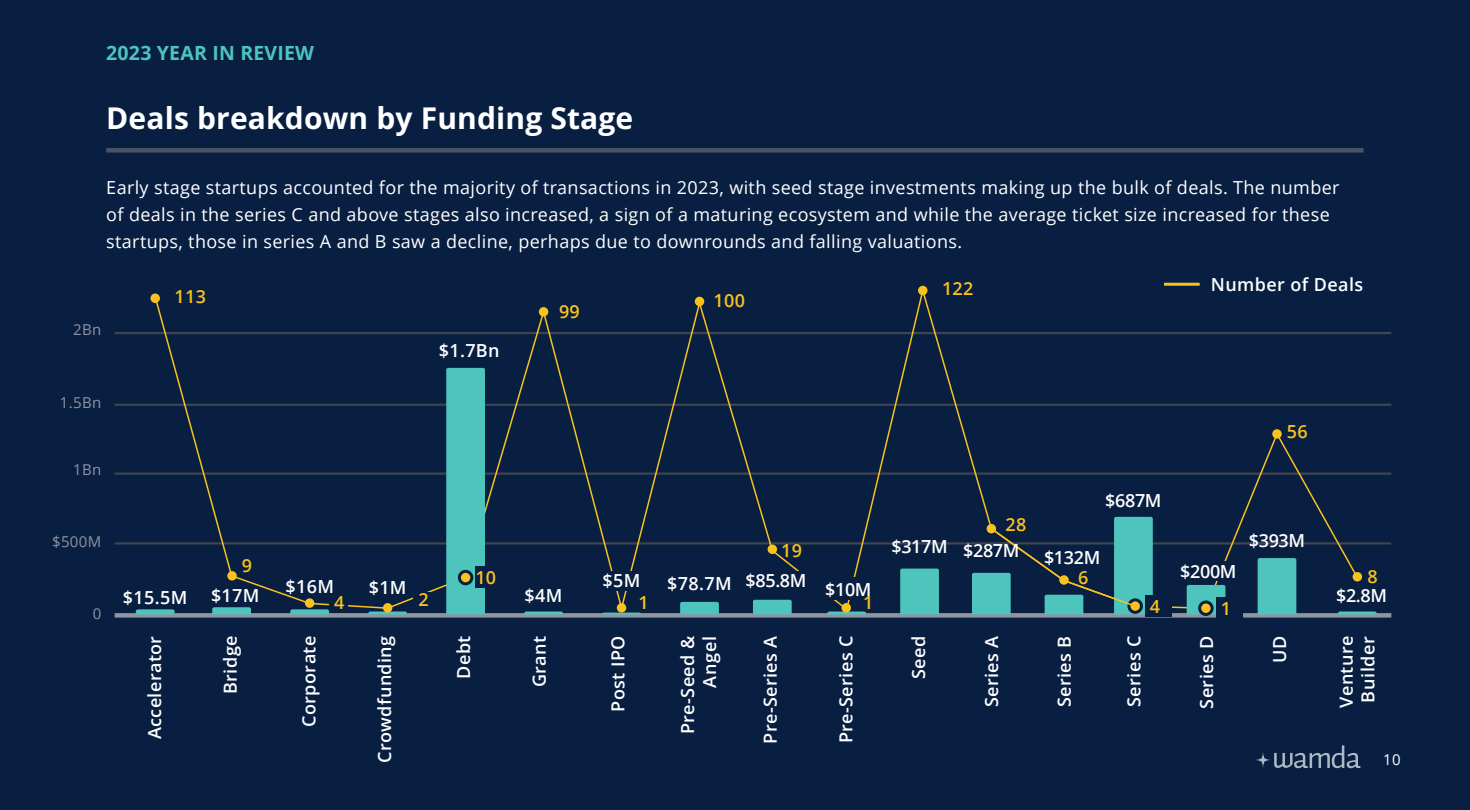
<style>
.page{position:relative;width:1470px;height:810px;background:#081f42}
.page>*{position:absolute;margin:0;border:0;box-sizing:border-box;transform-origin:0 0}
.t1{font:700 30px "Open Sans";letter-spacing:.005em;color:#fff}
.t2{font:700 19.5px "Open Sans";letter-spacing:.01em;color:#4dc5bc}
.t3{font:18px/27px "Open Sans";letter-spacing:.02em;color:#fff}
.t4{font:600 18px/21.8px "Open Sans";letter-spacing:.02em;color:#fff;text-align:right}
.t5{font:600 18px "Open Sans";color:#fff}
.t6{font:600 18px "Open Sans";letter-spacing:.02em;color:#fac21c}
.t7{font:600 18px "Open Sans";letter-spacing:.02em;color:#fff}
.t8{font:15px "Open Sans";letter-spacing:.02em;color:#8f94a1}
.t9{font:15px "Open Sans";color:#fff}
</style>
<div class="page">
<hr style="left:115px;top:332px;width:1276px;height:2px;background:#3f4451">
<hr style="left:115px;top:542px;width:1276px;height:3px;background:#3f4451">
<hr style="left:115px;top:404px;width:1276px;height:2px;background:#3f4451">
<hr style="left:115px;top:473px;width:1276px;height:2px;background:#3f4451">
<svg style="left:153px;top:285px;width:1206px;height:328px"></svg>
<div style="left:106px;top:148px;width:1258px;height:5px;background:#4a5263"></div>
<svg style="left:115px;top:613px;width:1276px;height:5px;fill:#8f94a1"></svg>
<div style="left:446px;top:368px;width:39px;height:246px;background:#4dc5bc"></div>
<svg style="left:136px;top:609px;width:39px;height:5px"></svg>
<svg style="left:290px;top:609px;width:39px;height:5px"></svg>
<svg style="left:368px;top:612px;width:39px;height:2px"></svg>
<svg style="left:524px;top:612px;width:39px;height:2px"></svg>
<svg style="left:680px;top:602px;width:39px;height:12px"></svg>
<svg style="left:753px;top:600px;width:39px;height:14px"></svg>
<div style="left:900px;top:569px;width:39px;height:45px;background:#4dc5bc"></div>
<svg style="left:1187px;top:585px;width:38px;height:29px"></svg>
<div style="left:1258px;top:558px;width:38px;height:56px;background:#4dc5bc"></div>
<svg style="left:602px;top:613px;width:39px;height:1px"></svg>
<svg style="left:827px;top:612px;width:39px;height:2px"></svg>
<svg style="left:1338px;top:612px;width:39px;height:2px"></svg>
<svg style="left:212px;top:607px;width:39px;height:7px"></svg>
<div style="left:577px;top:571px;width:89px;height:19px;background:#081f42"></div>
<div style="left:804px;top:578px;width:89px;height:22px;background:#081f42"></div>
<div style="left:1164px;top:561px;width:89px;height:20px;background:#081f42"></div>
<div style="left:329px;top:595px;width:19px;height:17px;background:#081f42"></div>
<div style="left:413px;top:592px;width:19px;height:16px;background:#081f42"></div>
<div style="left:475px;top:566px;width:27px;height:22px;background:#081f42"></div>
<div style="left:1145px;top:595px;width:27px;height:22px;background:#081f42"></div>
<div style="left:1216px;top:598px;width:27px;height:21px;background:#081f42"></div>
<div style="left:150px;top:294px;width:10px;height:9px;background:#fac21c;border-radius:50%"></div>
<div style="left:918px;top:286px;width:10px;height:9px;background:#fac21c;border-radius:50%"></div>
<div style="left:695px;top:297px;width:9px;height:9px;background:#fac21c;border-radius:50%"></div>
<svg style="left:1272px;top:429px;width:10px;height:10px"></svg>
<div style="left:227px;top:571px;width:10px;height:10px;background:#fac21c;border-radius:50%"></div>
<div style="left:1353px;top:572px;width:9px;height:10px;background:#fac21c;border-radius:50%"></div>
<div style="left:305px;top:598px;width:9px;height:10px;background:#fac21c;border-radius:50%"></div>
<div style="left:539px;top:307px;width:9px;height:10px;background:#fac21c;border-radius:50%"></div>
<div style="left:383px;top:603px;width:9px;height:10px;background:#fac21c;border-radius:50%"></div>
<div style="left:617px;top:603px;width:9px;height:10px;background:#fac21c;border-radius:50%"></div>
<div style="left:841px;top:603px;width:10px;height:10px;background:#fac21c;border-radius:50%"></div>
<div style="left:768px;top:545px;width:9px;height:9px;background:#fac21c;border-radius:50%"></div>
<hr style="left:1164px;top:283px;width:36px;height:3px;background:#fac21c">
<div style="left:459px;top:571px;width:13px;height:13px;background:#fac21c;border-radius:50%"></div>
<div style="left:458px;top:570px;width:15px;height:15px;border:3px solid #081f42;border-radius:50%"></div>
<div style="left:1200px;top:602px;width:12px;height:12px;background:#fac21c;border-radius:50%"></div>
<div style="left:1198px;top:600px;width:16px;height:16px;border:3px solid #081f42;border-radius:50%"></div>
<div style="left:732px;top:571px;width:88px;height:19px;background:#081f42"></div>
<svg style="left:972px;top:517px;width:181px;height:97px"></svg>
<svg style="left:1255px;top:745px;width:105px;height:24px"></svg>
<p class="t2" style="left:106px;top:39px;width:209px">2023 YEAR IN REVIEW</p>
<h1 class="t1" style="left:106px;top:98px;width:529px">Deals breakdown by Funding Stage</h1>
<p class="t3" style="left:106px;top:173px;width:1235px">Early stage startups accounted for the majority of transactions in 2023, with seed stage investments making up the bulk of deals. The number of deals in the series C and above stages also increased, a sign of a maturing ecosystem and while the average ticket size increased for these startups, those in series A and B saw a decline, perhaps due to downrounds and falling valuations.</p>
<p class="t8" style="left:73px;top:320px;width:30px">2Bn</p>
<p class="t8" style="left:60px;top:392px;width:43px">1.5Bn</p>
<p class="t8" style="left:73px;top:459px;width:30px">1Bn</p>
<p class="t8" style="left:52px;top:531px;width:51px">$500M</p>
<p class="t8" style="left:93px;top:604px;width:10px">0</p>
<p class="t6" style="left:175px;top:284px;width:33px">113</p>
<p class="t5" style="left:439px;top:338px;width:62px">$1.7Bn</p>
<p class="t6" style="left:559px;top:299px;width:22px">99</p>
<p class="t6" style="left:713px;top:288px;width:33px">100</p>
<p class="t6" style="left:942px;top:277px;width:33px">122</p>
<p class="t6" style="left:1006px;top:512px;width:22px">28</p>
<p class="t7" style="left:1211px;top:272px;width:154px">Number of Deals</p>
<p class="t5" style="left:1105px;top:488px;width:58px">$687M</p>
<p class="t6" style="left:1287px;top:419px;width:22px">56</p>
<p class="t5" style="left:123px;top:585px;width:66px">$15.5M</p>
<p class="t5" style="left:1249px;top:529px;width:58px">$393M</p>
<p class="t5" style="left:891px;top:534px;width:58px">$317M</p>
<p class="t5" style="left:963px;top:538px;width:58px">$287M</p>
<p class="t6" style="left:781px;top:538px;width:22px">19</p>
<p class="t5" style="left:1044px;top:545px;width:58px">$132M</p>
<p class="t6" style="left:242px;top:553px;width:12px">9</p>
<p class="t5" style="left:1180px;top:559px;width:58px">$200M</p>
<p class="t6" style="left:1078px;top:565px;width:12px">6</p>
<p class="t6" style="left:1367px;top:564px;width:12px">8</p>
<p class="t6" style="left:475px;top:565px;width:22px">10</p>
<p class="t5" style="left:746px;top:569px;width:62px">$85.8M</p>
<p class="t5" style="left:603px;top:569px;width:39px">$5M</p>
<p class="t5" style="left:667px;top:571px;width:66px">$78.7M</p>
<p class="t5" style="left:825px;top:577px;width:48px">$10M</p>
<p class="t5" style="left:285px;top:574px;width:50px">$16M</p>
<p class="t5" style="left:369px;top:575px;width:39px">$1M</p>
<p class="t5" style="left:211px;top:583px;width:50px">$17M</p>
<p class="t5" style="left:1336px;top:583px;width:52px">$2.8M</p>
<p class="t5" style="left:525px;top:583px;width:39px">$4M</p>
<p class="t6" style="left:334px;top:590px;width:12px">4</p>
<p class="t6" style="left:419px;top:587px;width:12px">2</p>
<p class="t6" style="left:639px;top:590px;width:12px">1</p>
<p class="t6" style="left:863px;top:590px;width:12px">1</p>
<p class="t6" style="left:1150px;top:594px;width:12px">4</p>
<p class="t6" style="left:1221px;top:596px;width:12px">1</p>
<p class="t4" style="left:143px;top:739px;width:105px;rotate:-90deg">Accelerator</p>
<p class="t4" style="left:219px;top:694px;width:60px;rotate:-90deg">Bridge</p>
<p class="t4" style="left:298px;top:727px;width:93px;rotate:-90deg">Corporate</p>
<p class="t4" style="left:373px;top:763px;width:129px;rotate:-90deg">Crowdfunding</p>
<p class="t4" style="left:452px;top:679px;width:45px;rotate:-90deg">Debt</p>
<p class="t4" style="left:528px;top:687px;width:53px;rotate:-90deg">Grant</p>
<p class="t4" style="left:607px;top:712px;width:78px;rotate:-90deg">Post IPO</p>
<p class="t4" style="left:676px;top:734px;width:100px;rotate:-90deg">Pre-Seed &amp;<br>Angel</p>
<p class="t4" style="left:759px;top:744px;width:110px;rotate:-90deg">Pre-Series A</p>
<p class="t4" style="left:835px;top:743px;width:109px;rotate:-90deg">Pre-Series C</p>
<p class="t4" style="left:907px;top:679px;width:45px;rotate:-90deg">Seed</p>
<p class="t4" style="left:980px;top:707px;width:73px;rotate:-90deg">Series A</p>
<p class="t4" style="left:1053px;top:707px;width:73px;rotate:-90deg">Series B</p>
<p class="t4" style="left:1123px;top:707px;width:73px;rotate:-90deg">Series C</p>
<p class="t4" style="left:1195px;top:709px;width:74px;rotate:-90deg">Series D</p>
<p class="t4" style="left:1268px;top:663px;width:28px;rotate:-90deg">UD</p>
<p class="t4" style="left:1335px;top:708px;width:74px;text-align:left;rotate:-90deg">Venture<br>Builder</p>
<p class="t9" style="left:1383px;top:749px;width:19px">10</p>
</div>
